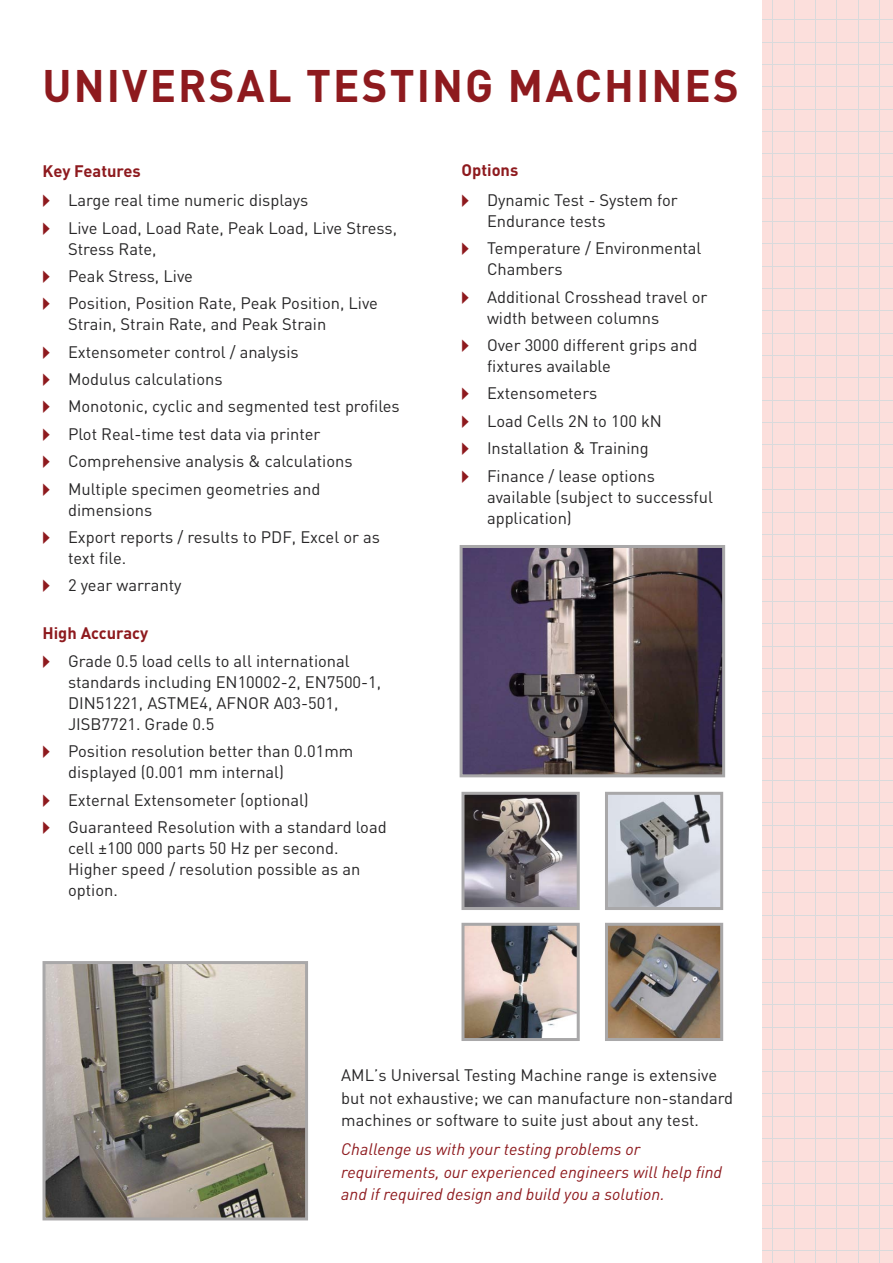
<style>
.page{position:relative;width:893px;height:1263px;background:#fff}
.page>*{position:absolute;margin:0;border:0;box-sizing:border-box;transform-origin:0 0}
.t1{font:700 45px "DIN";letter-spacing:.05em;color:#8e1a1e}
.t2{font:16.5px/21px "DIN";color:#272627}
.t3{font:italic 16.5px/22.5px "DIN";color:#8e1a1e}
.t4{font:700 16.5px "DIN";color:#8e1a1e}
.s1{color:#8e1a1e}
</style>
<div class="page">
<img style="left:47px;top:965px;width:257px;height:251px">
<div style="left:43px;top:961px;width:265px;height:259px;border:3px solid #a9a8a9"></div>
<img style="left:464px;top:549px;width:257px;height:224px">
<div style="left:460px;top:545px;width:265px;height:232px;border:3px solid #a9a8a9"></div>
<img style="left:609px;top:796px;width:110px;height:110px">
<div style="left:605px;top:792px;width:118px;height:118px;border:3px solid #a9a8a9"></div>
<img style="left:465px;top:796px;width:111px;height:110px">
<div style="left:461px;top:792px;width:119px;height:118px;border:3px solid #a9a8a9"></div>
<img style="left:609px;top:927px;width:110px;height:110px">
<div style="left:605px;top:923px;width:118px;height:118px;border:3px solid #a9a8a9"></div>
<img style="left:465px;top:927px;width:111px;height:110px">
<div style="left:461px;top:923px;width:119px;height:118px;border:3px solid #a9a8a9"></div>
<div style="left:762px;top:0;width:131px;height:1263px;background:#fcdfdc"></div>
<hr style="left:879px;top:0;width:1px;height:1263px;background:#d9dadc">
<hr style="left:858px;top:0;width:1px;height:1263px;background:#d9dadc">
<hr style="left:836px;top:0;width:1px;height:1263px;background:#d9dadc">
<hr style="left:815px;top:0;width:1px;height:1263px;background:#d9dadc">
<hr style="left:794px;top:0;width:1px;height:1263px;background:#d9dadc">
<hr style="left:772px;top:0;width:1px;height:1263px;background:#d9dadc">
<hr style="left:762px;top:959px;width:131px;height:1px;background:#d9dadc">
<hr style="left:762px;top:937px;width:131px;height:1px;background:#d9dadc">
<hr style="left:762px;top:982px;width:131px;height:1px;background:#d9dadc">
<hr style="left:762px;top:1049px;width:131px;height:1px;background:#d9dadc">
<hr style="left:762px;top:1027px;width:131px;height:1px;background:#d9dadc">
<hr style="left:762px;top:1004px;width:131px;height:1px;background:#d9dadc">
<hr style="left:762px;top:1071px;width:131px;height:1px;background:#d9dadc">
<hr style="left:762px;top:1138px;width:131px;height:1px;background:#d9dadc">
<hr style="left:762px;top:1116px;width:131px;height:1px;background:#d9dadc">
<hr style="left:762px;top:1093px;width:131px;height:1px;background:#d9dadc">
<hr style="left:762px;top:1161px;width:131px;height:1px;background:#d9dadc">
<hr style="left:762px;top:1228px;width:131px;height:1px;background:#d9dadc">
<hr style="left:762px;top:1205px;width:131px;height:1px;background:#d9dadc">
<hr style="left:762px;top:1183px;width:131px;height:1px;background:#d9dadc">
<hr style="left:762px;top:1250px;width:131px;height:1px;background:#d9dadc">
<hr style="left:762px;top:153px;width:131px;height:1px;background:#d9dadc">
<hr style="left:762px;top:109px;width:131px;height:1px;background:#d9dadc">
<hr style="left:762px;top:87px;width:131px;height:1px;background:#d9dadc">
<hr style="left:762px;top:131px;width:131px;height:1px;background:#d9dadc">
<hr style="left:762px;top:64px;width:131px;height:1px;background:#d9dadc">
<hr style="left:762px;top:42px;width:131px;height:1px;background:#d9dadc">
<hr style="left:762px;top:19px;width:131px;height:1px;background:#d9dadc">
<hr style="left:762px;top:243px;width:131px;height:1px;background:#d9dadc">
<hr style="left:762px;top:221px;width:131px;height:1px;background:#d9dadc">
<hr style="left:762px;top:198px;width:131px;height:1px;background:#d9dadc">
<hr style="left:762px;top:176px;width:131px;height:1px;background:#d9dadc">
<hr style="left:762px;top:310px;width:131px;height:1px;background:#d9dadc">
<hr style="left:762px;top:288px;width:131px;height:1px;background:#d9dadc">
<hr style="left:762px;top:266px;width:131px;height:1px;background:#d9dadc">
<hr style="left:762px;top:333px;width:131px;height:1px;background:#d9dadc">
<hr style="left:762px;top:400px;width:131px;height:1px;background:#d9dadc">
<hr style="left:762px;top:378px;width:131px;height:1px;background:#d9dadc">
<hr style="left:762px;top:355px;width:131px;height:1px;background:#d9dadc">
<hr style="left:762px;top:422px;width:131px;height:1px;background:#d9dadc">
<hr style="left:762px;top:489px;width:131px;height:1px;background:#d9dadc">
<hr style="left:762px;top:467px;width:131px;height:1px;background:#d9dadc">
<hr style="left:762px;top:444px;width:131px;height:1px;background:#d9dadc">
<hr style="left:762px;top:512px;width:131px;height:1px;background:#d9dadc">
<hr style="left:762px;top:579px;width:131px;height:1px;background:#d9dadc">
<hr style="left:762px;top:556px;width:131px;height:1px;background:#d9dadc">
<hr style="left:762px;top:534px;width:131px;height:1px;background:#d9dadc">
<hr style="left:762px;top:601px;width:131px;height:1px;background:#d9dadc">
<hr style="left:762px;top:668px;width:131px;height:1px;background:#d9dadc">
<hr style="left:762px;top:646px;width:131px;height:1px;background:#d9dadc">
<hr style="left:762px;top:623px;width:131px;height:1px;background:#d9dadc">
<hr style="left:762px;top:758px;width:131px;height:1px;background:#d9dadc">
<hr style="left:762px;top:736px;width:131px;height:1px;background:#d9dadc">
<hr style="left:762px;top:780px;width:131px;height:1px;background:#d9dadc">
<hr style="left:762px;top:713px;width:131px;height:1px;background:#d9dadc">
<hr style="left:762px;top:691px;width:131px;height:1px;background:#d9dadc">
<hr style="left:762px;top:892px;width:131px;height:1px;background:#d9dadc">
<hr style="left:762px;top:870px;width:131px;height:1px;background:#d9dadc">
<hr style="left:762px;top:847px;width:131px;height:1px;background:#d9dadc">
<hr style="left:762px;top:825px;width:131px;height:1px;background:#d9dadc">
<hr style="left:762px;top:915px;width:131px;height:1px;background:#d9dadc">
<hr style="left:762px;top:802px;width:131px;height:1px;background:#d9dadc">
<h1 class="t1" style="left:43px;top:59px;width:698px">UNIVERSAL TESTING MACHINES</h1>
<p class="t4" style="left:43px;top:161px;width:100px">Key Features</p>
<p class="t2" style="left:43px;top:190px;width:267px"><span class="s1">◆</span> Large real time numeric displays</p>
<p class="t2" style="left:68px;top:217px;width:331px;text-indent:-26px"><span class="s1">◆</span> Live Load, Load Rate, Peak Load, Live Stress,<br>Stress Rate,</p>
<p class="t2" style="left:43px;top:266px;width:152px"><span class="s1">◆</span> Peak Stress, Live</p>
<p class="t2" style="left:68px;top:293px;width:312px;text-indent:-26px"><span class="s1">◆</span> Position, Position Rate, Peak Position, Live<br>Strain, Strain Rate, and Peak Strain</p>
<p class="t2" style="left:43px;top:341px;width:258px"><span class="s1">◆</span> Extensometer control / analysis</p>
<p class="t2" style="left:43px;top:369px;width:182px"><span class="s1">◆</span> Modulus calculations</p>
<p class="t2" style="left:43px;top:396px;width:359px"><span class="s1">◆</span> Monotonic, cyclic and segmented test profiles</p>
<p class="t2" style="left:43px;top:424px;width:279px"><span class="s1">◆</span> Plot Real-time test data via printer</p>
<p class="t2" style="left:43px;top:451px;width:312px"><span class="s1">◆</span> Comprehensive analysis &amp; calculations</p>
<p class="t2" style="left:68px;top:478px;width:254px;text-indent:-26px"><span class="s1">◆</span> Multiple specimen geometries and dimensions</p>
<p class="t2" style="left:68px;top:527px;width:313px;text-indent:-26px"><span class="s1">◆</span> Export reports / results to PDF, Excel or as text file.</p>
<p class="t2" style="left:43px;top:575px;width:141px"><span class="s1">◆</span> 2 year warranty</p>
<p class="t4" style="left:43px;top:624px;width:107px">High Accuracy</p>
<p class="t2" style="left:68px;top:650px;width:315px;text-indent:-26px"><span class="s1">◆</span> Grade 0.5 load cells to all international standards including EN10002-2, EN7500-1, DIN51221, ASTME4, AFNOR A03-501, JISB7721. Grade 0.5</p>
<p class="t2" style="left:68px;top:741px;width:287px;text-indent:-26px"><span class="s1">◆</span> Position resolution better than 0.01mm displayed (0.001 mm internal)</p>
<p class="t2" style="left:43px;top:789px;width:268px"><span class="s1">◆</span> External Extensometer (optional)</p>
<p class="t2" style="left:68px;top:817px;width:320px;text-indent:-26px"><span class="s1">◆</span> Guaranteed Resolution with a standard load cell ±100 000 parts 50 Hz per second.<br>Higher speed / resolution possible as an option.</p>
<p class="t4" style="left:461px;top:161px;width:58px">Options</p>
<p class="t2" style="left:487px;top:190px;width:192px;text-indent:-26px"><span class="s1">◆</span> Dynamic Test - System for<br>Endurance tests</p>
<p class="t2" style="left:487px;top:238px;width:216px;text-indent:-26px"><span class="s1">◆</span> Temperature / Environmental<br>Chambers</p>
<p class="t2" style="left:487px;top:286px;width:222px;text-indent:-26px"><span class="s1">◆</span> Additional Crosshead travel or width between columns</p>
<p class="t2" style="left:487px;top:335px;width:212px;text-indent:-26px"><span class="s1">◆</span> Over 3000 different grips and fixtures available</p>
<p class="t2" style="left:461px;top:383px;width:137px"><span class="s1">◆</span> Extensometers</p>
<p class="t2" style="left:461px;top:410px;width:202px"><span class="s1">◆</span> Load Cells 2N to 100 kN</p>
<p class="t2" style="left:461px;top:438px;width:189px"><span class="s1">◆</span> Installation &amp; Training</p>
<p class="t2" style="left:487px;top:465px;width:227px;text-indent:-26px"><span class="s1">◆</span> Finance / lease options available (subject to successful application)</p>
<p class="t2" style="left:341px;top:1064px;width:393px;line-height:22.5px">AML’s Universal Testing Machine range is extensive but not exhaustive; we can manufacture non-standard machines or software to suite just about any test.</p>
<p class="t3" style="left:341px;top:1137px;width:382px">Challenge us with your testing problems or requirements, our experienced engineers will help find and if required design and build you a solution.</p>
</div>
